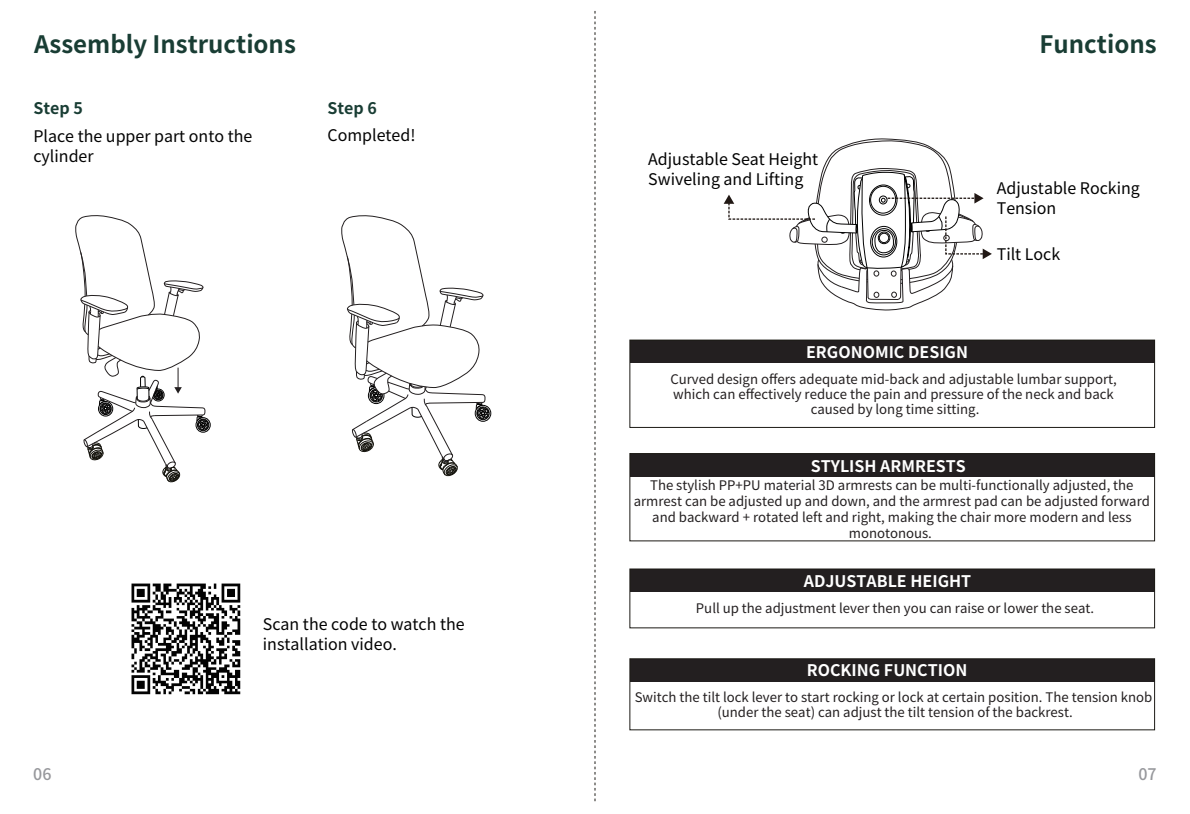
<style>
.page{position:relative;width:1190px;height:814px;background:#fff}
.page>*{position:absolute;margin:0;border:0;box-sizing:border-box;transform-origin:0 0}
.t1{font:700 24px "Source Han Sans SC";color:#193d34}
.t2{font:16px/20px "Source Han Sans SC";color:#030303}
.t3{font:700 16px "Source Han Sans SC";color:#fff}
.t4{font:700 16px "Source Han Sans SC";color:#193d34}
.t5{font:500 16px "Source Han Sans SC";color:#97989c}
.t6{font:13.2px/14.8px "Source Han Sans SC";color:#231f20;text-align:center}
</style>
<div class="page">
<div style="left:475px;top:405px;width:16px;height:17px;border:1px solid #030303;border-radius:50%"></div>
<div style="left:477px;top:406px;width:13px;height:14px;border:1px solid #030303;border-radius:50%"></div>
<svg style="left:341px;top:215px;width:148px;height:262px"></svg>
<div style="left:196px;top:417px;width:15px;height:15px;border:1px solid #030303;border-radius:50%"></div>
<svg style="left:75px;top:215px;width:134px;height:268px"></svg>
<svg style="left:595px;top:11px;width:1px;height:791px"></svg>
<svg style="left:724px;top:138px;width:268px;height:202px"></svg>
<div style="left:630px;top:340px;width:525px;height:23px;background:#231f20"></div>
<div style="left:629px;top:340px;width:526px;height:88px;border:1px solid #1c1a15"></div>
<div style="left:630px;top:453px;width:525px;height:23px;background:#231f20"></div>
<div style="left:629px;top:453px;width:526px;height:88px;border:1px solid #1c1a15"></div>
<div style="left:630px;top:569px;width:525px;height:23px;background:#231f20"></div>
<div style="left:629px;top:568px;width:526px;height:60px;border:1px solid #1c1a15"></div>
<div style="left:630px;top:659px;width:525px;height:23px;background:#231f20"></div>
<div style="left:629px;top:658px;width:526px;height:72px;border:1px solid #1c1a15"></div>
<img style="left:131px;top:583px;width:110px;height:112px">
<h1 class="t1" style="left:34px;top:31px;width:263px">Assembly Instructions</h1>
<p class="t4" style="left:33px;top:99px;width:51px">Step 5</p>
<p class="t2" style="left:33px;top:126px;width:220px">Place the upper part onto the cylinder</p>
<p class="t4" style="left:328px;top:99px;width:51px">Step 6</p>
<p class="t2" style="left:328px;top:126px;width:90px">Completed!</p>
<p class="t2" style="left:263px;top:615px;width:203px">Scan the code to watch the installation video.</p>
<p class="t2" style="left:648px;top:150px;width:171px">Adjustable Seat Height<br>Swiveling and Lifting</p>
<h1 class="t1" style="left:1040px;top:31px;width:119px">Functions</h1>
<p class="t2" style="left:997px;top:179px;width:145px">Adjustable Rocking<br>Tension</p>
<p class="t2" style="left:997px;top:245px;width:65px">Tilt Lock</p>
<p class="t3" style="left:806px;top:343px;width:163px">ERGONOMIC DESIGN</p>
<p class="t6" style="left:670px;top:372px;width:448px">Curved design offers adequate mid-back and adjustable lumbar support, which can effectively reduce the pain and pressure of the neck and back caused by long time sitting.</p>
<p class="t3" style="left:811px;top:457px;width:157px">STYLISH ARMRESTS</p>
<p class="t6" style="left:634px;top:478px;width:518px;line-height:16px">The stylish PP+PU material 3D armrests can be multi-functionally adjusted, the armrest can be adjusted up and down, and the armrest pad can be adjusted forward and backward + rotated left and right, making the chair more modern and less monotonous.</p>
<p class="t3" style="left:804px;top:572px;width:169px">ADJUSTABLE HEIGHT</p>
<p class="t6" style="left:696px;top:601px;width:400px">Pull up the adjustment lever then you can raise or lower the seat.</p>
<p class="t3" style="left:807px;top:661px;width:162px">ROCKING FUNCTION</p>
<p class="t6" style="left:635px;top:690px;width:519px">Switch the tilt lock lever to start rocking or lock at certain position. The tension knob (under the seat) can adjust the tilt tension of the backrest.</p>
<p class="t5" style="left:33px;top:765px;width:20px">06</p>
<p class="t5" style="left:1138px;top:765px;width:20px">07</p>
</div>
